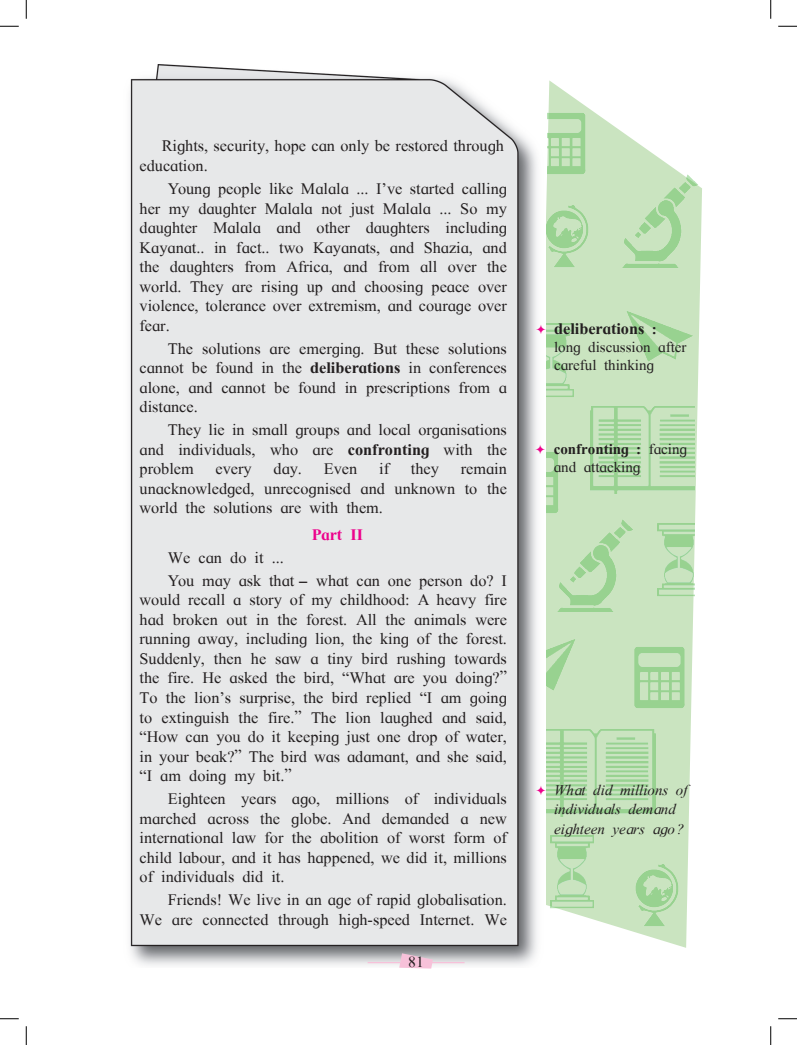
<style>
.page{position:relative;width:797px;height:1045px;background:#fff}
.page>*{position:absolute;margin:0;border:0;box-sizing:border-box;transform-origin:0 0}
.Body_Text{font:16.25px/19.5px "Times New Roman";color:#231f20;text-align:justify}
.t1{font:700 16.25px "Times New Roman";color:#231f20}
.Body_Text-2{font:700 16.25px "Times New Roman";color:#ed028c}
.t2{font:15.62px "Times New Roman";color:#231f20}
.t3{font:15px/18px "Times New Roman";color:#231f20}
.t4{font:italic 15px/19.2px "Times New Roman";color:#231f20}
.s1{font-weight:700}
.s2{font-size:15px}
</style>
<div class="page">
<svg style="left:546px;top:80px;width:155px;height:868px;fill:#cae4c0"></svg>
<img style="left:615px;top:170px;width:87px;height:109px">
<img style="left:546px;top:827px;width:84px;height:86px">
<img style="left:590px;top:396px;width:105px;height:101px">
<img style="left:603px;top:305px;width:98px;height:57px">
<img style="left:547px;top:103px;width:60px;height:85px">
<img style="left:616px;top:864px;width:69px;height:67px">
<img style="left:546px;top:206px;width:49px;height:66px">
<img style="left:656px;top:515px;width:39px;height:86px">
<img style="left:546px;top:719px;width:109px;height:101px">
<img style="left:546px;top:634px;width:52px;height:56px">
<img style="left:550px;top:515px;width:106px;height:108px">
<img style="left:610px;top:638px;width:91px;height:85px">
<img style="left:546px;top:316px;width:45px;height:86px">
<img style="left:546px;top:443px;width:34px;height:85px">
<img style="left:130px;top:64px;width:407px;height:902px">
<svg style="left:399px;top:953px;width:34px;height:15px"></svg>
<hr style="left:367px;top:962px;width:33px;height:1px;background:#f7c1d9">
<hr style="left:432px;top:962px;width:32px;height:1px;background:#f7c1d9">
<svg style="left:0;top:25px;width:19px;height:2px"></svg>
<svg style="left:778px;top:25px;width:19px;height:2px"></svg>
<svg style="left:0;top:1018px;width:19px;height:1px"></svg>
<svg style="left:778px;top:1018px;width:19px;height:1px"></svg>
<svg style="left:25px;top:0;width:2px;height:19px"></svg>
<svg style="left:25px;top:1026px;width:2px;height:19px"></svg>
<svg style="left:770px;top:0;width:1px;height:19px"></svg>
<svg style="left:770px;top:1026px;width:1px;height:19px"></svg>
<p class="Body_Text" style="left:139px;top:135px;width:366px;line-height:20.4px;text-indent:22px">Rights, security, hope can only be restored through education.</p>
<p class="Body_Text" style="left:139px;top:179px;width:369px;text-indent:28px">Young people like Malala ... I’ve started calling her my daughter Malala not just Malala ... So my daughter Malala and other daughters including Kayanat.. in fact.. two Kayanats, and Shazia, and the daughters from Africa, and from all over the world. They are rising up and choosing peace over violence, tolerance over extremism, and courage over fear.</p>
<p class="Body_Text" style="left:139px;top:338px;width:369px;text-indent:28px">The solutions are emerging. But these solutions cannot be found in the <span class="s1">deliberations</span> in conferences alone, and cannot be found in prescriptions from a distance.</p>
<p class="Body_Text" style="left:139px;top:420px;width:369px;text-indent:28px">They lie in small groups and local organisations and individuals, who are <span class="s1">confronting</span> with the problem</p>
<p class="Body_Text" style="left:139px;top:459px;width:369px;text-indent:321px">remain unacknowledged, unrecognised and unknown to the world the solutions are with them.</p>
<p class="Body_Text-2" style="left:312px;top:525px;width:53px">Part II</p>
<p class="Body_Text" style="left:168px;top:548px;width:117px">We can do it ...</p>
<p class="Body_Text" style="left:139px;top:571px;width:369px;text-indent:28px">You may ask that - what can one person do? I would recall a story of my childhood: A heavy fire had broken out in the forest. All the animals were running away, including lion, the king of the forest.<br>Suddenly, then he saw a tiny bird rushing towards the fire. He asked the bird, “What are you doing?” To the lion’s surprise, the bird replied “I am going to extinguish the fire.” The lion laughed and said, “How can you do it keeping just one drop of water, in your beak?” The bird was adamant, and she said, “I am doing my bit.”</p>
<p class="Body_Text" style="left:139px;top:789px;width:369px;text-indent:28px">Eighteen years ago, millions of individuals marched across the globe. And demanded a new international law for the abolition of worst form of child labour, and it has happened, we did it, millions of individuals did it.</p>
<p class="Body_Text" style="left:139px;top:890px;width:369px;text-align:right">Friends! We live in an age of rapid globalisation.<br>We are connected through high-speed Internet. We</p>
<p class="t2" style="left:408px;top:953px;width:17px">81</p>
<p class="Body_Text" style="left:216px;top:459px;width:38px">every</p>
<p class="Body_Text" style="left:273px;top:459px;width:30px">day.</p>
<p class="Body_Text" style="left:324px;top:459px;width:35px">Even</p>
<p class="Body_Text" style="left:379px;top:459px;width:11px">if</p>
<p class="Body_Text" style="left:411px;top:459px;width:29px">they</p>
<p class="t1" style="left:554px;top:320px;width:104px">deliberations <span class="s2">:</span></p>
<p class="t3" style="left:554px;top:338px;width:134px">long discussion after careful thinking</p>
<p class="t3" style="left:553px;top:440px;width:135px"><span class="s1">confronting :</span> facing and attacking</p>
<p class="t4" style="left:554px;top:780px;width:135px">What did millions of individuals demand eighteen years ago?</p>
</div>
